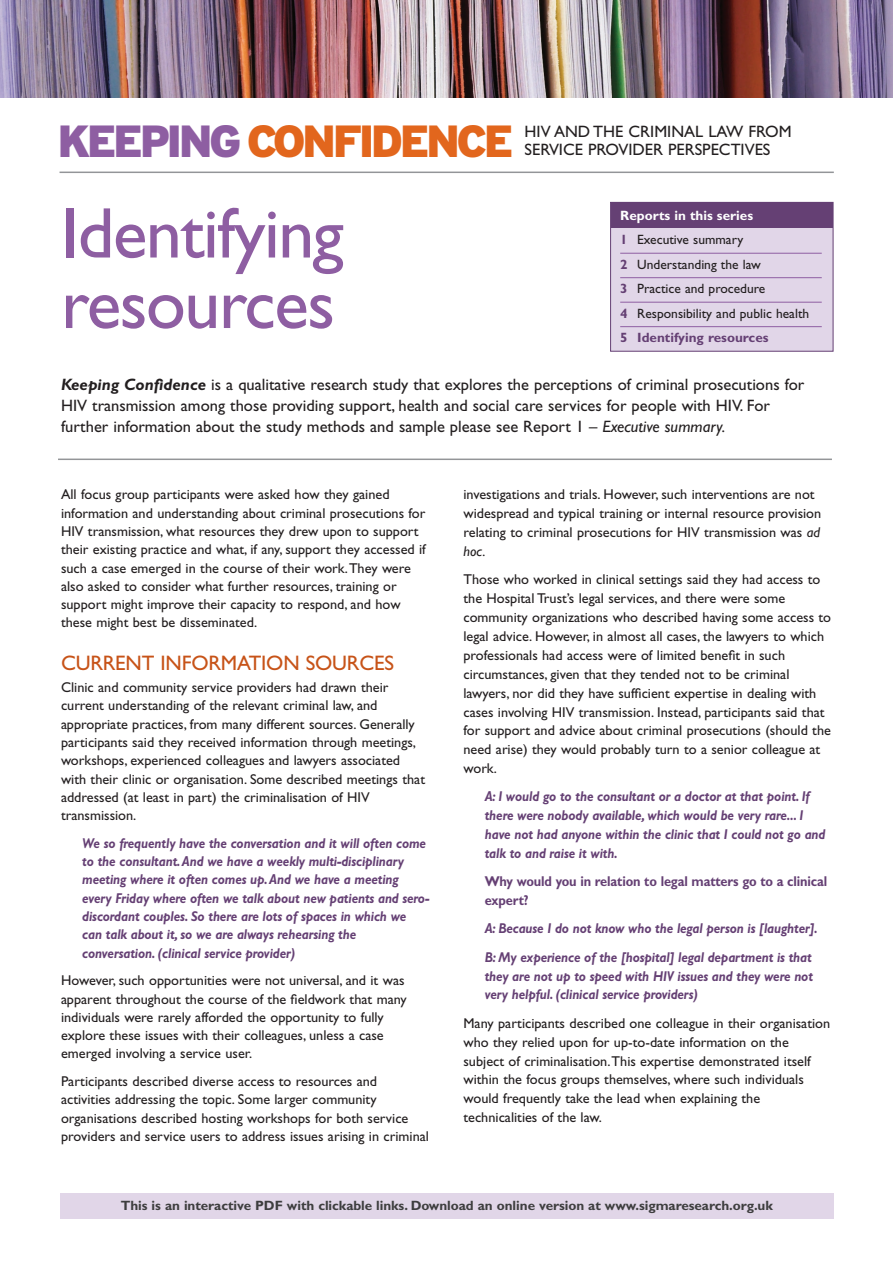
<style>
.page{position:relative;width:893px;height:1263px;background:#fff}
.page>*{position:absolute;margin:0;border:0;box-sizing:border-box;transform-origin:0 0}
._5_main_head{font:72px/70.5px "Gill Sans";letter-spacing:-.02em;color:#8e5ea2}
.t1{font:900 45px "Interstate";letter-spacing:-.08em;color:#e2661d}
._3_subhead{font:21px "Gill Sans";letter-spacing:-.01em;color:#c75318}
.new_intro{font:16.5px/21px "Gill Sans";color:#231f20}
._1_body{font:14.25px/18.3px "Gill Sans";color:#231f20}
.quote{font:italic 700 14.25px/18.3px "Gill Sans";letter-spacing:-.01em;color:#654074;scale:.9 1}
.quote_question{font:700 14.25px/18.9px "Gill Sans";letter-spacing:-.01em;color:#654074;scale:.9 1}
.a2_footer{font:700 13.5px "Gill Sans";letter-spacing:-.005em;color:#3e3e3f}
.top_right_style{font:13.5px "Gill Sans";color:#231f20}
.top_right_style-2{font:700 13.5px "Gill Sans";color:#654074}
._1_body-2{font:700 13.5px "Gill Sans";color:#fff}
.s1{color:#8e5ea2}
.s2{font-weight:700;color:#654074}
.s3{font-weight:700;font-style:italic}
.s4{font-style:italic}
</style>
<div class="page">
<div style="left:60px;top:1193px;width:773px;height:25px;background:#e1d6e8"></div>
<div style="left:610px;top:202px;width:223px;height:150px;background:#e1d6e8;border:1px solid #654074"></div>
<hr style="left:60px;top:172px;width:774px;height:1px;background:#939598">
<img style="left:0;top:0;width:893px;height:98px">
<hr style="left:58px;top:459px;width:774px;height:1px;background:#939598">
<div style="left:611px;top:202px;width:222px;height:26px;background:#654074"></div>
<hr style="left:620px;top:253px;width:202px;height:1px;background:#8e5ea2">
<hr style="left:620px;top:277px;width:202px;height:1px;background:#8e5ea2">
<hr style="left:620px;top:302px;width:202px;height:1px;background:#8e5ea2">
<hr style="left:620px;top:326px;width:202px;height:1px;background:#8e5ea2">
<h2 class="t1" style="left:57px;top:115px;width:458px"><span class="s1">KEEPING</span> CONFIDENCE</h2>
<p class="new_intro" style="left:524px;top:123px;width:269px;line-height:18px">HIV AND THE CRIMINAL LAW FROM<br>SERVICE PROVIDER PERSPECTIVES</p>
<p class="_5_main_head" style="left:61px;top:198px;width:284px">Identifying resources</p>
<p class="_1_body-2" style="left:620px;top:207px;width:134px">Reports in this series</p>
<p class="top_right_style" style="left:620px;top:232px;width:125px"><span class="s2">1</span> Executive summary</p>
<p class="top_right_style" style="left:620px;top:256px;width:142px"><span class="s2">2</span> Understanding the law</p>
<p class="top_right_style" style="left:620px;top:281px;width:147px"><span class="s2">3</span> Practice and procedure</p>
<p class="top_right_style" style="left:620px;top:305px;width:191px"><span class="s2">4</span> Responsibility and public health</p>
<p class="top_right_style-2" style="left:620px;top:330px;width:150px">5 Identifying resources</p>
<p class="new_intro" style="left:61px;top:374px;width:745px"><span class="s3">Keeping Confidence</span> is a qualitative research study that explores the perceptions of criminal prosecutions for<br>HIV transmission among those providing support, health and social care services for people with HIV. For further information about the study methods and sample please see Report 1 – <span class="s4">Executive summary.</span></p>
<p class="_1_body" style="left:61px;top:485px;width:366px">All focus group participants were asked how they gained information and understanding about criminal prosecutions for HIV transmission, what resources they drew upon to support their existing practice and what, if any, support they accessed if such a case emerged in the course of their work. They were also asked to consider what further resources, training or support might improve their capacity to respond, and how these might best be disseminated.</p>
<p class="_3_subhead" style="left:61px;top:650px;width:334px">CURRENT INFORMATION SOURCES</p>
<p class="_1_body" style="left:61px;top:678px;width:366px">Clinic and community service providers had drawn their current understanding of the relevant criminal law, and appropriate practices, from many different sources. Generally participants said they received information through meetings, workshops, experienced colleagues and lawyers associated with their clinic or organisation. Some described meetings that addressed (at least in part) the criminalisation of HIV transmission.</p>
<p class="quote" style="left:82px;top:834px;width:387px">We so frequently have the conversation and it will often come to the consultant. And we have a weekly multi-disciplinary meeting where it often comes up. And we have a meeting every Friday where often we talk about new patients and sero&shy;discordant couples. So there are lots of spaces in which we can talk about it, so we are always rehearsing the conversation. (clinical service provider)</p>
<p class="_1_body" style="left:61px;top:971px;width:347px">However, such opportunities were not universal, and it was apparent throughout the course of the fieldwork that many individuals were rarely afforded the opportunity to fully explore these issues with their colleagues, unless a case emerged involving a service user.</p>
<p class="_1_body" style="left:61px;top:1072px;width:369px">Participants described diverse access to resources and activities addressing the topic. Some larger community organisations described hosting workshops for both service providers and service users to address issues arising in criminal</p>
<p class="_1_body" style="left:463px;top:485px;width:359px;line-height:18.9px">investigations and trials. However, such interventions are not widespread and typical training or internal resource provision relating to criminal prosecutions for HIV transmission was <span class="s4">ad hoc.</span></p>
<p class="_1_body" style="left:463px;top:570px;width:369px;line-height:18.9px">Those who worked in clinical settings said they had access to the Hospital Trust’s legal services, and there were some community organizations who described having some access to legal advice. However, in almost all cases, the lawyers to which professionals had access were of limited benefit in such circumstances, given that they tended not to be criminal lawyers, nor did they have sufficient expertise in dealing with cases involving HIV transmission. Instead, participants said that for support and advice about criminal prosecutions (should the need arise) they would probably turn to a senior colleague at work.</p>
<p class="quote" style="left:485px;top:787px;width:380px;line-height:18.9px">A: I would go to the consultant or a doctor at that point. If there were nobody available, which would be very rare... I have not had anyone within the clinic that I could not go and talk to and raise it with.</p>
<p class="quote_question" style="left:485px;top:872px;width:382px">Why would you in relation to legal matters go to a clinical expert?</p>
<p class="quote" style="left:485px;top:919px;width:371px">A: Because I do not know who the legal person is [laughter].</p>
<p class="quote" style="left:485px;top:947px;width:366px;line-height:18.9px;text-align:justify">B: My experience of the [hospital] legal department is that they are not up to speed with HIV issues and they were not very helpful. (clinical service providers)</p>
<p class="_1_body" style="left:463px;top:1013px;width:368px;line-height:18.9px">Many participants described one colleague in their organisation who they relied upon for up-to-date information on the subject of criminalisation. This expertise demonstrated itself within the focus groups themselves, where such individuals would frequently take the lead when explaining the technicalities of the law.</p>
<p class="a2_footer" style="left:121px;top:1197px;width:654px">This is an interactive PDF with clickable links. Download an online version at www.sigmaresearch.org.uk</p>
</div>
